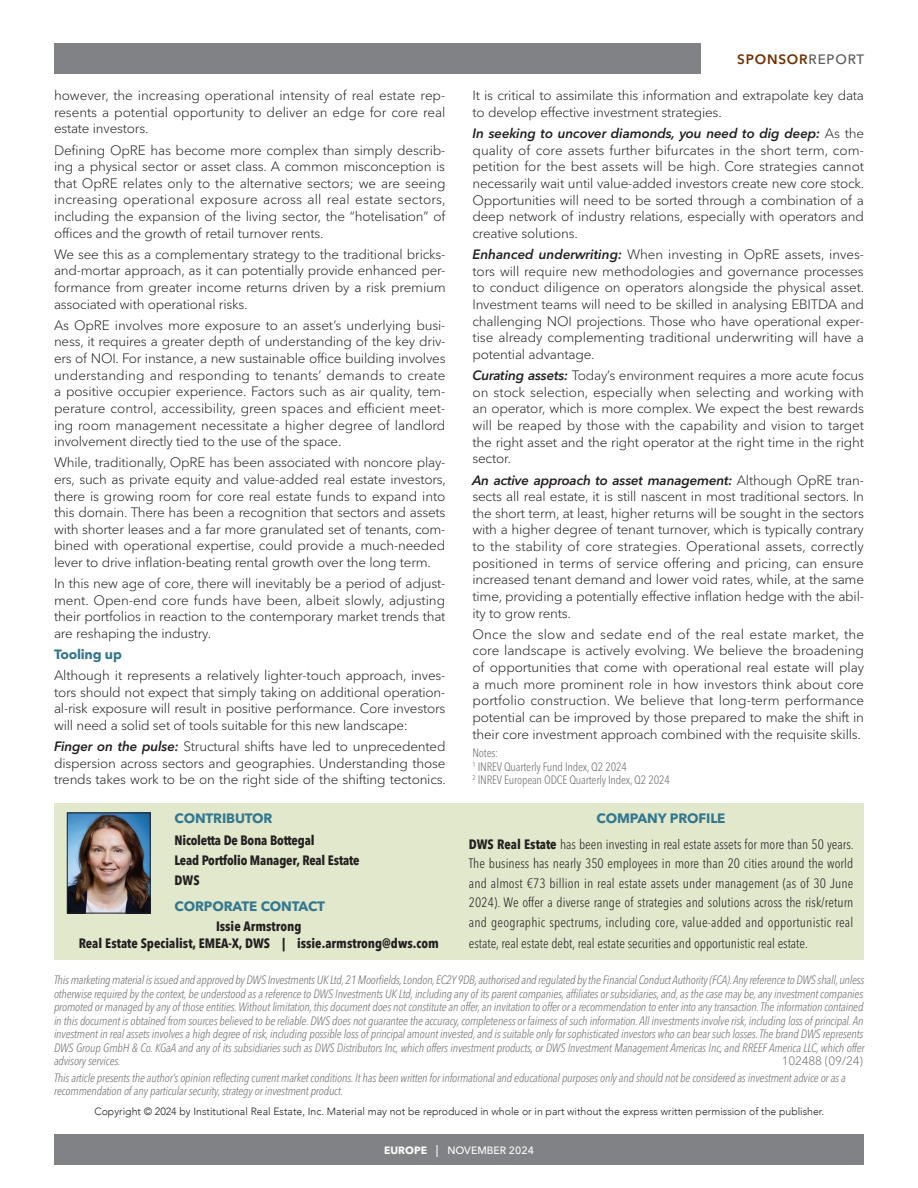
<style>
.page{position:relative;width:918px;height:1188px;background:#fff}
.page>*{position:absolute;margin:0;border:0;box-sizing:border-box;transform-origin:0 0}
.Section-Interview_Text{font:300 13.5px/16.6px "Avenir Next LT Pro";letter-spacing:-.015em;color:#231f20;text-align:justify}
.SponBoxed_Text{font:300 condensed 13.5px/19.5px "Avenir Next LT Pro";color:#231f20;text-align:justify}
.SponBoxHead{font:700 condensed 13.5px/17.1px "Avenir Next LT Pro";color:#231f20;text-align:center}
.SponBoxed_Text-2{font:700 condensed 13.5px "Avenir Next LT Pro";letter-spacing:-.015em;color:#231f20}
.SponBoxHead-2{font:700 13.5px "Avenir Next LT Pro";letter-spacing:-.01em;color:#33778f}
.t1{font:600 13.5px "Avenir Next LT Pro";letter-spacing:.06em;color:#702e00}
.Subhead{font:700 13.5px "Avenir Next";letter-spacing:-.015em;color:#33778f}
.Disclaimer{font:italic 300 condensed 12px/13.5px "Avenir Next LT Pro";letter-spacing:-.015em;color:#6c6d70}
.Notes{font:300 condensed 12px "Avenir Next LT Pro";letter-spacing:-.015em;color:#6c6d70}
.Disclaimer-2{font:300 12px "Avenir Next LT Pro";letter-spacing:-.015em;color:#6c6d70}
.t2{font:300 10.5px "Avenir";color:#231f20}
.t3{font:500 10.5px "Avenir Next LT Pro";color:#fff}
.s1{font-weight:600;font-style:italic}
.s2{font-weight:500;color:#57585a}
.s3{font-weight:700}
.s4{font-size:12px}
</style>
<div class="page">
<div style="left:0;top:43px;width:700px;height:31px;background:#808285"></div>
<div style="left:0;top:1134px;width:864px;height:31px;background:#808285"></div>
<div style="left:54px;top:803px;width:810px;height:157px;background:#e1e8cc"></div>
<img style="left:69px;top:815px;width:80px;height:97px">
<div style="left:67px;top:813px;width:84px;height:101px;border:1px solid #231f20"></div>
<div style="left:0;top:40px;width:54px;height:35px;background:#fff"></div>
<div style="left:0;top:1130px;width:54px;height:35px;background:#fff"></div>
<p class="Section-Interview_Text" style="left:54px;top:87px;width:393px">however, the increasing operational intensity of real estate rep&shy;resents a potential opportunity to deliver an edge for core real estate investors.</p>
<p class="Section-Interview_Text" style="left:54px;top:142px;width:393px">Defining OpRE has become more complex than simply describ&shy;ing a physical sector or asset class. A common misconception is that OpRE relates only to the alternative sectors; we are seeing increasing operational exposure across all real estate sectors, including the expansion of the living sector, the “hotelisation” of offices and the growth of retail turnover rents.</p>
<p class="Section-Interview_Text" style="left:54px;top:246px;width:393px">We see this as a complementary strategy to the traditional bricks&shy;and-mortar approach, as it can potentially provide enhanced per&shy;formance from greater income returns driven by a risk premium associated with operational risks.</p>
<p class="Section-Interview_Text" style="left:54px;top:317px;width:393px">As OpRE involves more exposure to an asset’s underlying busi&shy;ness, it requires a greater depth of understanding of the key driv&shy;ers of NOI. For instance, a new sustainable office building involves understanding and responding to tenants’ demands to create a positive occupier experience. Factors such as air quality, tem&shy;perature control, accessibility, green spaces and efficient meet&shy;ing room management necessitate a higher degree of landlord involvement directly tied to the use of the space.</p>
<p class="Section-Interview_Text" style="left:54px;top:454px;width:394px">While, traditionally, OpRE has been associated with noncore play&shy;ers, such as private equity and value-added real estate investors, there is growing room for core real estate funds to expand into this domain. There has been a recognition that sectors and assets with shorter leases and a far more granulated set of tenants, com&shy;bined with operational expertise, could provide a much-needed lever to drive inflation-beating rental growth over the long term.</p>
<p class="Section-Interview_Text" style="left:54px;top:575px;width:393px">In this new age of core, there will inevitably be a period of adjust&shy;ment. Open-end core funds have been, albeit slowly, adjusting their portfolios in reaction to the contemporary market trends that are reshaping the industry.</p>
<p class="Subhead" style="left:54px;top:643px;width:69px">Tooling up</p>
<p class="Section-Interview_Text" style="left:54px;top:667px;width:393px">Although it represents a relatively lighter-touch approach, inves&shy;tors should not expect that simply taking on additional operation&shy;al-risk exposure will result in positive performance. Core investors will need a solid set of tools suitable for this new landscape:</p>
<p class="Section-Interview_Text" style="left:54px;top:738px;width:393px"><span class="s1">Finger on the pulse:</span> Structural shifts have led to unprecedented dispersion across sectors and geographies. Understanding those trends takes work to be on the right side of the shifting tectonics.</p>
<p class="SponBoxHead-2" style="left:175px;top:810px;width:99px">CONTRIBUTOR</p>
<p class="SponBoxed_Text-2" style="left:175px;top:832px;width:142px">Nicoletta De Bona Bottegal</p>
<p class="SponBoxed_Text-2" style="left:175px;top:852px;width:186px">Lead Portfolio Manager, Real Estate</p>
<p class="SponBoxed_Text-2" style="left:175px;top:872px;width:26px">DWS</p>
<p class="SponBoxHead-2" style="left:175px;top:898px;width:152px">CORPORATE CONTACT</p>
<p class="SponBoxHead" style="left:79px;top:918px;width:362px">Issie Armstrong<br>Real Estate Specialist, EMEA-X, DWS | issie.armstrong@dws.com</p>
<p class="t1" style="left:737px;top:51px;width:129px">SPONSOR<span class="s2">REPORT</span></p>
<p class="Section-Interview_Text" style="left:472px;top:87px;width:393px">It is critical to assimilate this information and extrapolate key data to develop effective investment strategies.</p>
<p class="Section-Interview_Text" style="left:472px;top:125px;width:393px"><span class="s1">In seeking to uncover diamonds, you need to dig deep:</span> As the quality of core assets further bifurcates in the short term, com&shy;petition for the best assets will be high. Core strategies cannot necessarily wait until value-added investors create new core stock.<br>Opportunities will need to be sorted through a combination of a deep network of industry relations, especially with operators and creative solutions.</p>
<p class="Section-Interview_Text" style="left:472px;top:246px;width:393px"><span class="s1">Enhanced underwriting:</span> When investing in OpRE assets, inves&shy;tors will require new methodologies and governance processes to conduct diligence on operators alongside the physical asset.<br>Investment teams will need to be skilled in analysing EBITDA and challenging NOI projections. Those who have operational exper&shy;tise already complementing traditional underwriting will have a potential advantage.</p>
<p class="Section-Interview_Text" style="left:472px;top:367px;width:393px"><span class="s1">Curating assets:</span> Today’s environment requires a more acute focus on stock selection, especially when selecting and working with an operator, which is more complex. We expect the best rewards will be reaped by those with the capability and vision to target the right asset and the right operator at the right time in the right sector.</p>
<p class="Section-Interview_Text" style="left:472px;top:471px;width:393px"><span class="s1">An active approach to asset management:</span> Although OpRE tran&shy;sects all real estate, it is still nascent in most traditional sectors. In the short term, at least, higher returns will be sought in the sectors with a higher degree of tenant turnover, which is typically contrary to the stability of core strategies. Operational assets, correctly positioned in terms of service offering and pricing, can ensure increased tenant demand and lower void rates, while, at the same time, providing a potentially effective inflation hedge with the abil&shy;ity to grow rents.</p>
<p class="Section-Interview_Text" style="left:472px;top:626px;width:393px">Once the slow and sedate end of the real estate market, the core landscape is actively evolving. We believe the broadening of opportunities that come with operational real estate will play a much more prominent role in how investors think about core portfolio construction. We believe that long-term performance potential can be improved by those prepared to make the shift in their core investment approach combined with the requisite skills.</p>
<p class="Notes" style="left:472px;top:745px;width:27px">Notes:</p>
<p class="Notes" style="left:472px;top:759px;width:156px"><sup>1</sup> INREV Quarterly Fund Index, Q2 2024</p>
<p class="Notes" style="left:472px;top:773px;width:199px"><sup>2</sup> INREV European ODCE Quarterly Index, Q2 2024</p>
<p class="SponBoxHead-2" style="left:597px;top:810px;width:130px">COMPANY PROFILE</p>
<p class="SponBoxed_Text" style="left:469px;top:834px;width:386px"><span class="s3">DWS Real Estate</span> has been investing in real estate assets for more than 50 years.<br>The business has nearly 350 employees in more than 20 cities around the world and almost €73 billion in real estate assets under management (as of 30 June 2024). We offer a diverse range of strategies and solutions across the risk/return and geographic spectrums, including core, value-added and opportunistic real</p>
<p class="SponBoxed_Text" style="left:469px;top:934px;width:340px">estate, real estate debt, real estate securities and opportunistic real estate.</p>
<p class="Disclaimer" style="left:54px;top:973px;width:812px;text-align:justify">This marketing material is issued and approved by DWS Investments UK Ltd, 21 Moorfields, London, EC2Y 9DB, authorised and regulated by the Financial Conduct Authority (FCA). Any reference to DWS shall, unless otherwise required by the context, be understood as a reference to DWS Investments UK Ltd, including any of its parent companies, affiliates or subsidiaries, and, as the case may be, any investment companies promoted or managed by any of those entities. Without limitation, this document does not constitute an offer, an invitation to offer or a recommendation to enter into any transaction. The information contained in this document is obtained from sources believed to be reliable. DWS does not guarantee the accuracy, completeness or fairness of such information. All investments involve risk, including loss of principal. An investment in real assets involves a high degree of risk, including possible loss of principal amount invested, and is suitable only for sophisticated investors who can bear such losses. The brand DWS represents DWS Group GmbH &amp; Co. KGaA and any of its subsidiaries such as DWS Distributors Inc, which offers investment products, or DWS Investment Management Americas Inc, and RREEF America LLC, which offer advisory services.</p>
<p class="Disclaimer-2" style="left:782px;top:1054px;width:83px">102488 (09/24)</p>
<p class="Disclaimer" style="left:54px;top:1071px;width:793px">This article presents the author’s opinion reflecting current market conditions. It has been written for informational and educational purposes only and should not be considered as investment advice or as a recommendation of any particular security, strategy or investment product.</p>
<p class="t2" style="left:94px;top:1105px;width:731px">Copyright © 2024 by Institutional Real Estate, Inc. Material may not be reproduced in whole or in part without the express written permission of the publisher.</p>
<p class="t3" style="left:384px;top:1144px;width:151px"><span class="s3">EUROPE</span> <span class="s4">|</span> NOVEMBER 2024</p>
</div>
